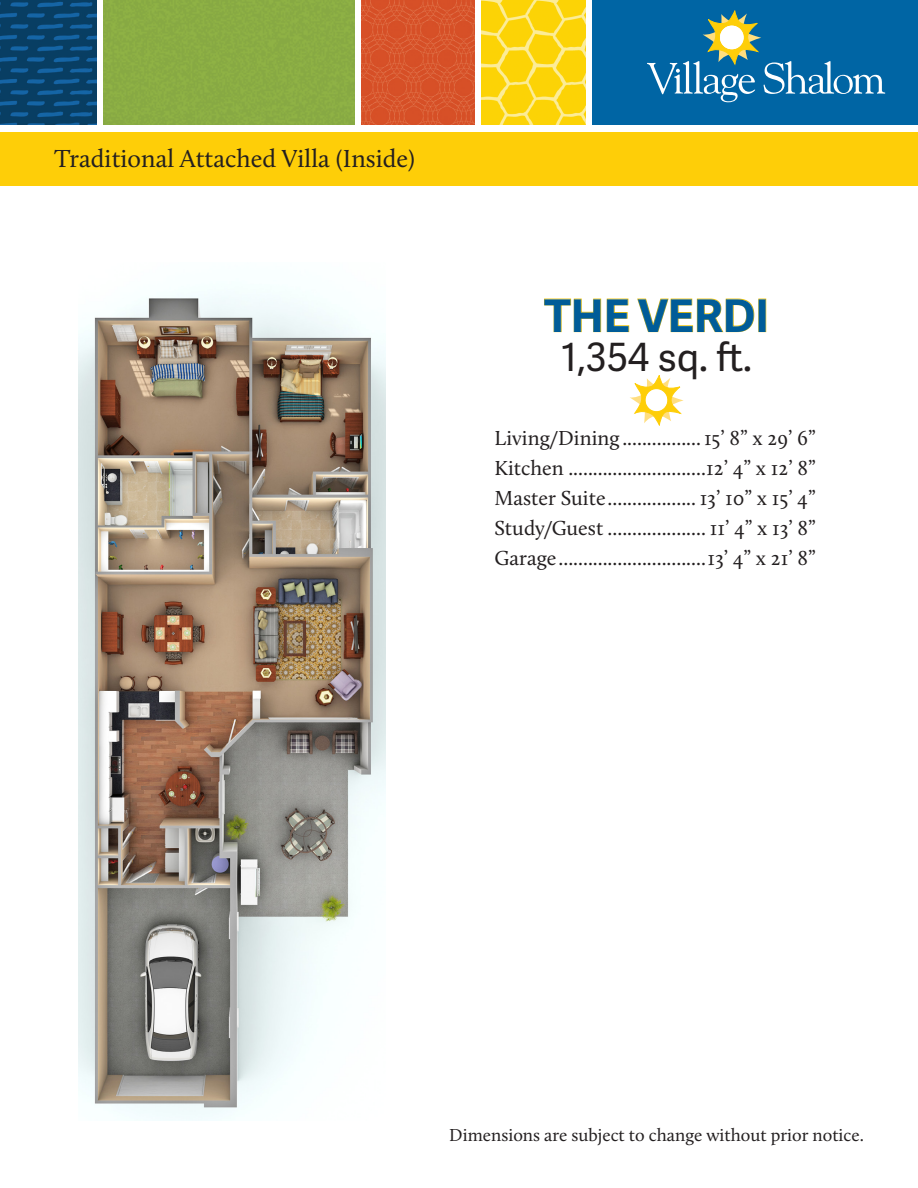
<style>
.page{position:relative;width:918px;height:1188px;background:#fff}
.page>*{position:absolute;margin:0;border:0;box-sizing:border-box;transform-origin:0 0}
.t1{font:700 45px "Adelle Sans";color:#005c98}
.t2{font:39px "Adelle Sans";color:#231f20}
.t3{font:25.5px "Calluna";color:#231f20}
.t4{font:21px "Calluna";color:#231f20}
.t5{font:18px "Calluna";color:#231f20}
</style>
<div class="page">
<div style="left:0;top:132px;width:918px;height:54px;background:#fece08"></div>
<div style="left:593px;top:0;width:325px;height:124px;background:#0065a4"></div>
<img style="left:482px;top:0;width:103px;height:124px">
<img style="left:362px;top:0;width:112px;height:124px">
<img style="left:0;top:0;width:96px;height:124px">
<div style="left:104px;top:0;width:250px;height:124px;background:#8aac43"></div>
<svg style="left:647px;top:10px;width:238px;height:92px"></svg>
<div style="left:720px;top:26px;width:24px;height:23px;background:#fff;border-radius:50%"></div>
<svg style="left:544px;top:298px;width:57px;height:34px"></svg>
<svg style="left:607px;top:298px;width:22px;height:34px"></svg>
<svg style="left:637px;top:298px;width:118px;height:35px"></svg>
<img style="left:79px;top:290px;width:307px;height:830px">
<svg style="left:630px;top:375px;width:54px;height:50px"></svg>
<p class="t3" style="left:54px;top:143px;width:363px">Traditional Attached Villa (Inside)</p>
<p class="t1" style="left:544px;top:283px;width:226px">THE VERDI</p>
<p class="t2" style="left:561px;top:329px;width:192px">1,354 sq. ft.</p>
<p class="t4" style="left:495px;top:425px;width:323px">Living/Dining ................15’ 8” x 29’ 6”</p>
<p class="t4" style="left:495px;top:455px;width:323px">Kitchen ............................12’ 4” x 12’ 8”</p>
<p class="t4" style="left:495px;top:485px;width:323px">Master Suite.................. 13’ 10” x 15’ 4”</p>
<p class="t4" style="left:495px;top:515px;width:323px">Study/Guest .................... 11’ 4” x 13’ 8”</p>
<p class="t4" style="left:495px;top:545px;width:323px">Garage..............................13’ 4” x 21’ 8”</p>
<p class="t5" style="left:449px;top:1124px;width:416px">Dimensions are subject to change without prior notice.</p>
</div>
